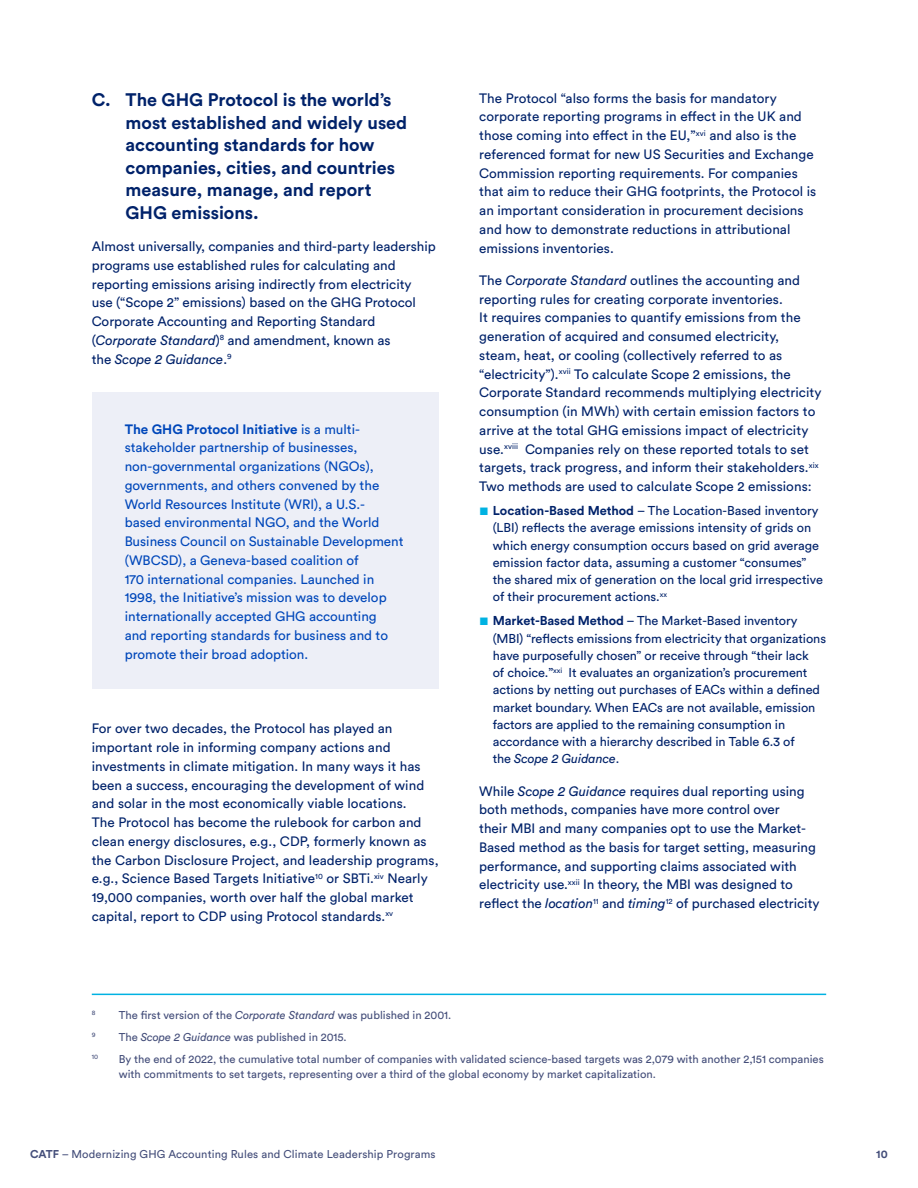
<style>
.page{position:relative;width:918px;height:1188px;background:#fff}
.page>*{position:absolute;margin:0;border:0;box-sizing:border-box;transform-origin:0 0}
.t1{font:700 18px/22.5px "Circular Std";color:#00226a}
.t2{font:13.5px/18.8px "Circular Std";letter-spacing:.005em;color:#00226a}
.t3{font:13.5px/18.8px "Circular Std";color:#0047ba}
.t4{font:12.75px/17.2px "Circular Std";letter-spacing:-.005em;color:#00226a}
.t5{font:11.25px/15px "Circular Std";color:#444e7a}
.t6{font:700 11.25px "Circular Std";color:#444e7a}
.t7{font:6.6px "Circular Std";color:#444e7a}
.s1{font-style:italic}
.s2{font-weight:700}
.s3{font-size:10.5px;color:#00b2e2}
</style>
<div class="page">
<hr style="left:92px;top:994px;width:734px;height:1px;background:#00b2e2">
<div style="left:92px;top:392px;width:347px;height:296px;background:#edeff7"></div>
<h1 class="t1" style="left:126px;top:88px;width:283px;text-indent:-34px">C. The GHG Protocol is the world’s most established and widely used accounting standards for how companies, cities, and countries measure, manage, and report<br>GHG emissions.</h1>
<p class="t2" style="left:92px;top:237px;width:346px">Almost universally, companies and third-party leadership programs use established rules for calculating and reporting emissions arising indirectly from electricity use (“Scope 2” emissions) based on the GHG Protocol Corporate Accounting and Reporting Standard (<span class="s1">Corporate Standard</span>)<sup>8</sup> and amendment, known as<br>the <span class="s1">Scope 2 Guidance</span>.<sup>9</sup></p>
<p class="t3" style="left:125px;top:419px;width:280px"><span class="s2">The GHG Protocol Initiative</span> is a multi&shy;stakeholder partnership of businesses, non-governmental organizations (NGOs), governments, and others convened by the World Resources Institute (WRI), a U.S.- based environmental NGO, and the World Business Council on Sustainable Development (WBCSD), a Geneva-based coalition of<br>170 international companies. Launched in 1998, the Initiative’s mission was to develop internationally accepted GHG accounting<br>and reporting standards for business and to promote their broad adoption.</p>
<p class="t2" style="left:92px;top:719px;width:348px">For over two decades, the Protocol has played an important role in informing company actions and investments in climate mitigation. In many ways it has been a success, encouraging the development of wind and solar in the most economically viable locations.<br>The Protocol has become the rulebook for carbon and clean energy disclosures, e.g., CDP, formerly known as the Carbon Disclosure Project, and leadership programs, e.g., Science Based Targets Initiative<sup>10</sup> or SBTi.<sup>xiv</sup> Nearly 19,000 companies, worth over half the global market capital, report to CDP using Protocol standards.<sup>xv</sup></p>
<p class="t2" style="left:479px;top:88px;width:339px">The Protocol “also forms the basis for mandatory corporate reporting programs in effect in the UK and those coming into effect in the EU,”<sup>xvi</sup> and also is the referenced format for new US Securities and Exchange Commission reporting requirements. For companies that aim to reduce their GHG footprints, the Protocol is an important consideration in procurement decisions and how to demonstrate reductions in attributional emissions inventories.</p>
<p class="t2" style="left:479px;top:271px;width:344px">The <span class="s1">Corporate Standard</span> outlines the accounting and reporting rules for creating corporate inventories.<br>It requires companies to quantify emissions from the generation of acquired and consumed electricity, steam, heat, or cooling (collectively referred to as “electricity”).<sup>xvii</sup> To calculate Scope 2 emissions, the Corporate Standard recommends multiplying electricity consumption (in MWh) with certain emission factors to arrive at the total GHG emissions impact of electricity use.<sup>xviii</sup> Companies rely on these reported totals to set targets, track progress, and inform their stakeholders.<sup>xix </sup>Two methods are used to calculate Scope 2 emissions:</p>
<p class="t4" style="left:493px;top:502px;width:332px;text-indent:-14px"><span class="s3">■</span> <span class="s2">Location-Based Method</span> – The Location-Based inventory (LBI) reflects the average emissions intensity of grids on which energy consumption occurs based on grid average emission factor data, assuming a customer “consumes” the shared mix of generation on the local grid irrespective of their procurement actions.<sup>xx</sup></p>
<p class="t4" style="left:493px;top:612px;width:335px;text-indent:-14px"><span class="s3">■</span> <span class="s2">Market-Based Method</span> – The Market-Based inventory (MBI) “reflects emissions from electricity that organizations have purposefully chosen” or receive through “their lack<br>of choice.”<sup>xxi</sup> It evaluates an organization’s procurement actions by netting out purchases of EACs within a defined market boundary. When EACs are not available, emission factors are applied to the remaining consumption in accordance with a hierarchy described in Table 6.3 of<br>the <span class="s1">Scope 2 Guidance</span>.</p>
<p class="t2" style="left:479px;top:781px;width:342px">While <span class="s1">Scope 2 Guidance</span> requires dual reporting using both methods, companies have more control over<br>their MBI and many companies opt to use the Market-Based method as the basis for target setting, measuring performance, and supporting claims associated with electricity use.<sup>xxii</sup> In theory, the MBI was designed to reflect the <span class="s1">location</span><sup>11</sup> and <span class="s1">timing</span><sup>12</sup> of purchased electricity</p>
<p class="t7" style="left:92px;top:1009px;width:5px">8</p>
<p class="t5" style="left:119px;top:1008px;width:334px">The first version of the <span class="s1">Corporate Standard</span> was published in 2001.</p>
<p class="t7" style="left:92px;top:1031px;width:5px">9</p>
<p class="t5" style="left:119px;top:1029px;width:229px">The <span class="s1">Scope 2 Guidance</span> was published in 2015.</p>
<p class="t7" style="left:92px;top:1053px;width:8px">10</p>
<p class="t5" style="left:119px;top:1051px;width:707px">By the end of 2022, the cumulative total number of companies with validated science-based targets was 2,079 with another 2,151 companies with commitments to set targets, representing over a third of the global economy by market capitalization.</p>
<p class="t5" style="left:30px;top:1147px;width:407px"><span class="s2">CATF</span> – Modernizing GHG Accounting Rules and Climate Leadership Programs</p>
<p class="t6" style="left:876px;top:1147px;width:13px">10</p>
</div>
